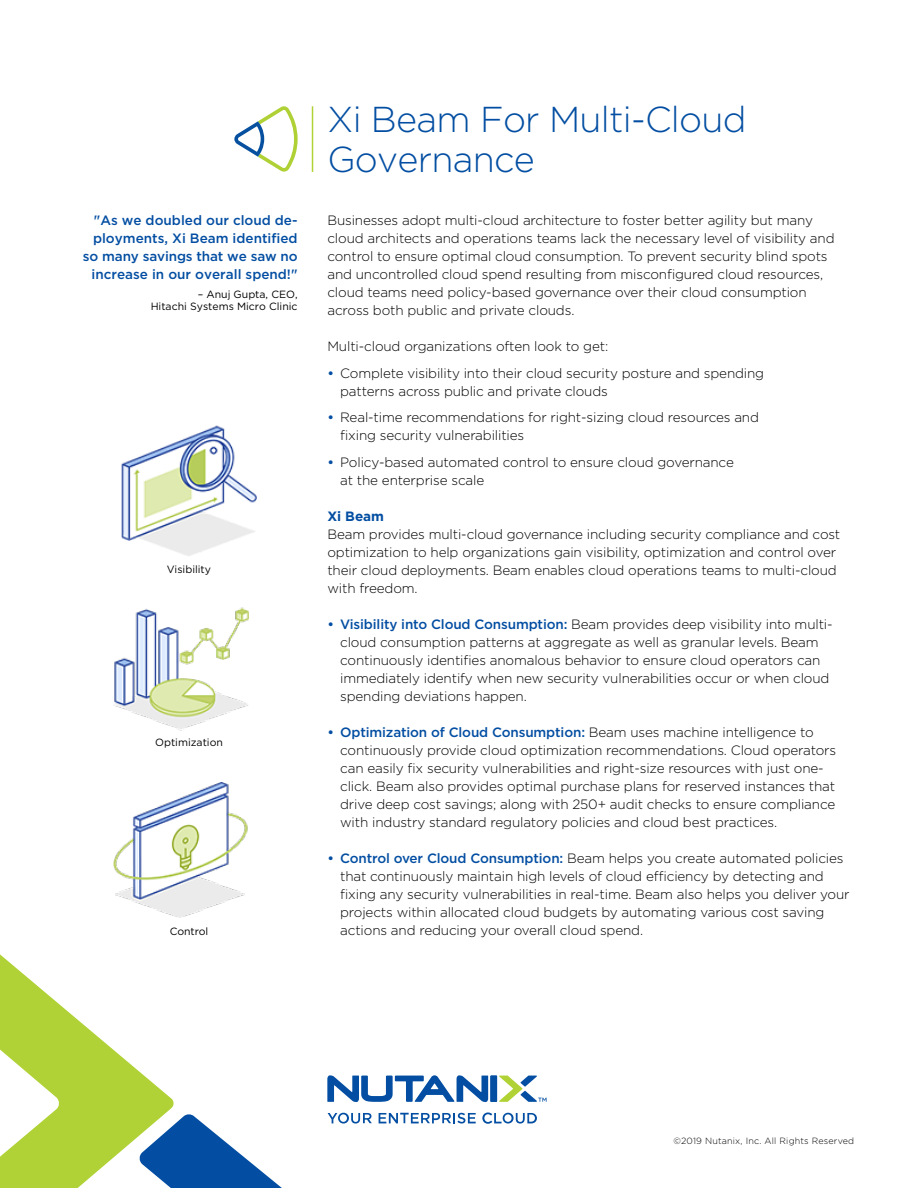
<style>
.page{position:relative;width:918px;height:1188px;background:#fff}
.page>*{position:absolute;margin:0;border:0;box-sizing:border-box;transform-origin:0 0}
.t1{font:300 36px/40.2px "Gotham";letter-spacing:-.02em;color:#034ea2}
.t2{font:300 13.5px/18px "Gotham";letter-spacing:-.01em;color:#000}
.t3{font:500 13.5px/18px "Gotham";color:#034ea2;text-align:right}
.t4{font:700 13.5px "Gotham";color:#034ea2}
.t5{font:10.5px/12.6px "Gotham";color:#000;text-align:right}
.t6{font:300 9px "Gotham";letter-spacing:.02em;color:#000}
.s1{font-weight:500;color:#034ea2}
</style>
<div class="page">
<div style="left:490px;top:1076px;width:7px;height:26px;background:#034ea2"></div>
<svg style="left:327px;top:1075px;width:161px;height:27px"></svg>
<svg style="left:328px;top:1113px;width:44px;height:11px"></svg>
<svg style="left:379px;top:1113px;width:97px;height:11px"></svg>
<svg style="left:482px;top:1113px;width:55px;height:11px"></svg>
<svg style="left:499px;top:1076px;width:48px;height:26px"></svg>
<svg style="left:0;top:954px;width:282px;height:234px"></svg>
<hr style="left:312px;top:106px;width:1px;height:66px;background:#b0d236">
<img style="left:122px;top:425px;width:135px;height:131px">
<img style="left:113px;top:607px;width:135px;height:124px">
<img style="left:113px;top:783px;width:135px;height:135px">
<svg style="left:234px;top:106px;width:64px;height:66px"></svg>
<p class="t3" style="left:83px;top:211px;width:216px">"As we doubled our cloud de&shy;ployments, Xi Beam identified so many savings that we saw no increase in our overall spend!"</p>
<p class="t5" style="left:151px;top:288px;width:148px">– Anuj Gupta, CEO,<br>Hitachi Systems Micro Clinic</p>
<p class="t5" style="left:167px;top:563px;width:46px">Visibility</p>
<p class="t5" style="left:155px;top:736px;width:69px">Optimization</p>
<p class="t5" style="left:170px;top:924px;width:40px">Control</p>
<h1 class="t1" style="left:327px;top:98px;width:421px">Xi Beam For Multi-Cloud<br>Governance</h1>
<p class="t2" style="left:327px;top:211px;width:509px">Businesses adopt multi-cloud architecture to foster better agility but many cloud architects and operations teams lack the necessary level of visibility and control to ensure optimal cloud consumption. To prevent security blind spots and uncontrolled cloud spend resulting from misconfigured cloud resources, cloud teams need policy-based governance over their cloud consumption across both public and private clouds.</p>
<p class="t2" style="left:327px;top:337px;width:282px">Multi-cloud organizations often look to get:</p>
<p class="t2" style="left:340px;top:364px;width:426px;text-indent:-13px"><span class="s1">•</span> Complete visibility into their cloud security posture and spending patterns across public and private clouds</p>
<p class="t2" style="left:340px;top:408px;width:420px;text-indent:-13px"><span class="s1">•</span> Real-time recommendations for right-sizing cloud resources and fixing security vulnerabilities</p>
<p class="t2" style="left:340px;top:453px;width:395px;text-indent:-13px"><span class="s1">•</span> Policy-based automated control to ensure cloud governance at the enterprise scale</p>
<p class="t4" style="left:327px;top:507px;width:58px">Xi Beam</p>
<p class="t2" style="left:327px;top:525px;width:514px">Beam provides multi-cloud governance including security compliance and cost optimization to help organizations gain visibility, optimization and control over their cloud deployments. Beam enables cloud operations teams to multi-cloud with freedom.</p>
<p class="t2" style="left:340px;top:615px;width:494px;text-indent:-13px"><span class="s1">• Visibility into Cloud Consumption:</span> Beam provides deep visibility into multi&shy;cloud consumption patterns at aggregate as well as granular levels. Beam continuously identifies anomalous behavior to ensure cloud operators can immediately identify when new security vulnerabilities occur or when cloud spending deviations happen.</p>
<p class="t2" style="left:340px;top:723px;width:498px;text-indent:-13px"><span class="s1">• Optimization of Cloud Consumption:</span> Beam uses machine intelligence to continuously provide cloud optimization recommendations. Cloud operators can easily fix security vulnerabilities and right-size resources with just one&shy;click. Beam also provides optimal purchase plans for reserved instances that drive deep cost savings; along with 250+ audit checks to ensure compliance with industry standard regulatory policies and cloud best practices.</p>
<p class="t2" style="left:340px;top:849px;width:511px;text-indent:-13px"><span class="s1">• Control over Cloud Consumption:</span> Beam helps you create automated policies that continuously maintain high levels of cloud efficiency by detecting and fixing any security vulnerabilities in real-time. Beam also helps you deliver your projects within allocated cloud budgets by automating various cost saving actions and reducing your overall cloud spend.</p>
<p class="t6" style="left:673px;top:1136px;width:182px">©2019 Nutanix, Inc. All Rights Reserved</p>
</div>
